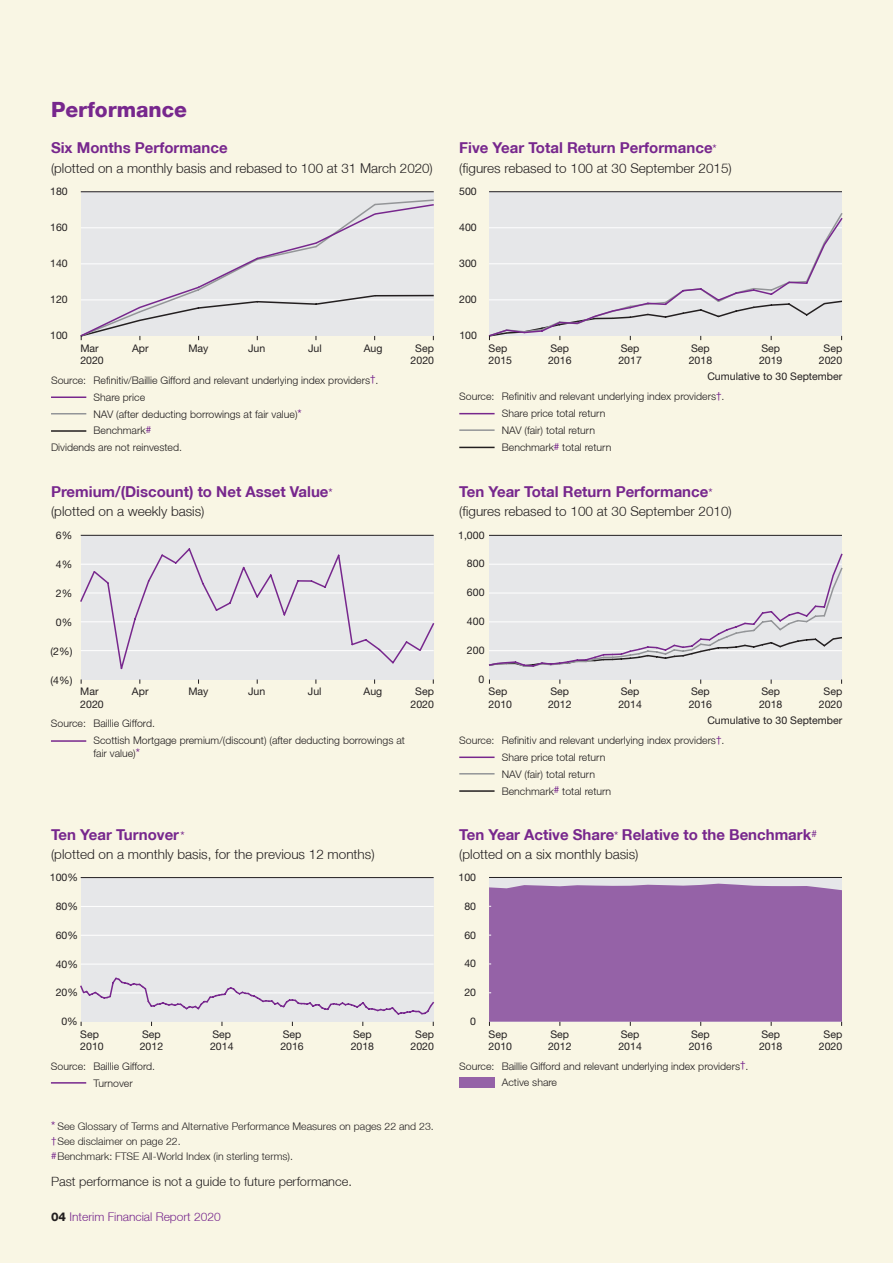
<style>
.page{position:relative;width:893px;height:1263px;background:#f9f6e4}
.page>*{position:absolute;margin:0;border:0;box-sizing:border-box;transform-origin:0 0}
.t1{font:800 21px "Helvetica Neue LT";color:#77278d}
.t2{font:700 15px "Helvetica Neue LT";color:#77278d}
.t3{font:300 13.5px "Helvetica Neue LT";color:#231f20}
.t4{font:300 12.75px "Helvetica Neue LT";color:#231f20}
.t5{font:300 12px "Helvetica Neue LT";color:#77278d}
.t6{font:300 10.5px/16.8px "Helvetica Neue LT";color:#231f20}
.t7{font:10.5px/12.6px "Helvetica Neue";color:#231f20}
.s1{font-weight:400;font-size:12px}
.s2{font-weight:400;font-size:9.75px;color:#77278d}
.s3{font-weight:400;font-size:12px;color:#77278d}
.s4{font-weight:800;color:#231f20}
</style>
<div class="page">
<div style="left:489px;top:877px;width:353px;height:145px;background:#e6e7e9"></div>
<hr style="left:489px;top:877px;width:353px;height:1px;background:#231f20">
<div style="left:459px;top:1077px;width:36px;height:11px;background:#9562a7"></div>
<div style="left:489px;top:884px;width:353px;height:138px;background:#9562a7"></div>
<div style="left:81px;top:191px;width:353px;height:145px;background:#e6e7e9"></div>
<hr style="left:81px;top:191px;width:353px;height:1px;background:#231f20">
<svg style="left:80px;top:199px;width:354px;height:141px"></svg>
<hr style="left:51px;top:396px;width:35px;height:2px;background:#77278d">
<hr style="left:51px;top:413px;width:35px;height:1px;background:#939598">
<hr style="left:51px;top:430px;width:35px;height:2px;background:#231f20">
<div style="left:489px;top:191px;width:353px;height:145px;background:#e6e7e9"></div>
<hr style="left:489px;top:191px;width:353px;height:1px;background:#231f20">
<svg style="left:488px;top:213px;width:355px;height:127px"></svg>
<hr style="left:459px;top:413px;width:36px;height:1px;background:#77278d">
<hr style="left:459px;top:429px;width:36px;height:2px;background:#939598">
<hr style="left:459px;top:447px;width:36px;height:1px;background:#231f20">
<div style="left:489px;top:535px;width:353px;height:144px;background:#e6e7e9"></div>
<hr style="left:489px;top:535px;width:353px;height:1px;background:#231f20">
<svg style="left:488px;top:553px;width:355px;height:114px"></svg>
<hr style="left:459px;top:756px;width:36px;height:2px;background:#77278d">
<hr style="left:459px;top:773px;width:36px;height:1px;background:#939598">
<hr style="left:459px;top:790px;width:36px;height:2px;background:#231f20">
<div style="left:81px;top:535px;width:353px;height:144px;background:#e6e7e9"></div>
<hr style="left:81px;top:535px;width:353px;height:1px;background:#231f20">
<svg style="left:80px;top:548px;width:355px;height:122px"></svg>
<hr style="left:51px;top:740px;width:35px;height:2px;background:#77278d">
<div style="left:81px;top:877px;width:353px;height:145px;background:#e6e7e9"></div>
<hr style="left:81px;top:964px;width:353px;height:1px;background:#fff">
<hr style="left:81px;top:935px;width:353px;height:1px;background:#fff">
<hr style="left:81px;top:906px;width:353px;height:1px;background:#fff">
<hr style="left:81px;top:877px;width:353px;height:1px;background:#231f20">
<svg style="left:80px;top:977px;width:355px;height:38px"></svg>
<hr style="left:51px;top:1082px;width:35px;height:1px;background:#77278d">
<h1 class="t1" style="left:51px;top:97px;width:138px">Performance</h1>
<h2 class="t2" style="left:51px;top:139px;width:178px">Six Months Performance</h2>
<p class="t3" style="left:51px;top:159px;width:383px">(plotted on a monthly basis and rebased to 100 at 31 March 2020)</p>
<h2 class="t2" style="left:459px;top:139px;width:259px">Five Year Total Return Performance<span class="s1">*</span></h2>
<p class="t3" style="left:459px;top:160px;width:274px">(figures rebased to 100 at 30 September 2015)</p>
<p class="t7" style="left:50px;top:185px;width:19px">180</p>
<p class="t7" style="left:459px;top:185px;width:19px">500</p>
<p class="t7" style="left:50px;top:221px;width:19px">160</p>
<p class="t7" style="left:459px;top:221px;width:19px">400</p>
<p class="t7" style="left:50px;top:257px;width:19px">140</p>
<p class="t7" style="left:459px;top:257px;width:19px">300</p>
<p class="t7" style="left:50px;top:293px;width:19px">120</p>
<p class="t7" style="left:459px;top:293px;width:19px">200</p>
<p class="t7" style="left:50px;top:329px;width:19px">100</p>
<p class="t7" style="left:459px;top:329px;width:19px">100</p>
<p class="t7" style="left:80px;top:342px;width:25px">Mar<br>2020</p>
<p class="t7" style="left:132px;top:342px;width:18px">Apr</p>
<p class="t7" style="left:411px;top:342px;width:25px;text-align:center">Sep<br>2020</p>
<p class="t7" style="left:188px;top:342px;width:22px">May</p>
<p class="t7" style="left:248px;top:342px;width:19px">Jun</p>
<p class="t7" style="left:308px;top:342px;width:15px">Jul</p>
<p class="t7" style="left:364px;top:342px;width:20px">Aug</p>
<p class="t6" style="left:51px;top:371px;width:329px">Source: Refinitiv/Baillie Gifford and relevant underlying index providers<span class="s2">†</span>.</p>
<p class="t6" style="left:94px;top:388px;width:53px">Share price</p>
<p class="t6" style="left:94px;top:405px;width:210px">NAV (after deducting borrowings at fair value)<span class="s3">*</span></p>
<p class="t6" style="left:94px;top:422px;width:59px">Benchmark<span class="s2">#</span></p>
<p class="t6" style="left:51px;top:439px;width:133px">Dividends are not reinvested.</p>
<p class="t7" style="left:819px;top:342px;width:25px;text-align:center">Sep<br>2020</p>
<p class="t7" style="left:548px;top:342px;width:25px">Sep<br>2016</p>
<p class="t7" style="left:618px;top:342px;width:25px">Sep<br>2017</p>
<p class="t7" style="left:689px;top:342px;width:25px">Sep<br>2018</p>
<p class="t7" style="left:759px;top:342px;width:25px">Sep<br>2019</p>
<p class="t6" style="left:502px;top:388px;width:224px;text-indent:-43px">Source: Refinitiv and relevant underlying index providers<span class="s2">†</span>.<br>Share price total return<br>NAV (fair) total return<br>Benchmark<span class="s2">#</span> total return</p>
<p class="t7" style="left:489px;top:342px;width:25px">Sep<br>2015</p>
<p class="t7" style="left:707px;top:370px;width:136px">Cumulative to 30 September</p>
<h2 class="t2" style="left:51px;top:482px;width:283px">Premium/(Discount) to Net Asset Value<span class="s1">*</span></h2>
<p class="t3" style="left:51px;top:503px;width:155px">(plotted on a weekly basis)</p>
<h2 class="t2" style="left:459px;top:482px;width:255px">Ten Year Total Return Performance<span class="s1">*</span></h2>
<p class="t3" style="left:459px;top:503px;width:274px">(figures rebased to 100 at 30 September 2010)</p>
<p class="t7" style="left:56px;top:528px;width:18px">6%</p>
<p class="t7" style="left:56px;top:557px;width:18px">4%</p>
<p class="t7" style="left:56px;top:586px;width:18px">2%</p>
<p class="t7" style="left:56px;top:615px;width:18px">0%</p>
<p class="t7" style="left:458px;top:528px;width:28px">1,000</p>
<p class="t7" style="left:467px;top:557px;width:19px">800</p>
<p class="t7" style="left:467px;top:586px;width:19px">600</p>
<p class="t7" style="left:467px;top:615px;width:19px">400</p>
<p class="t7" style="left:51px;top:644px;width:23px">(2%)</p>
<p class="t7" style="left:467px;top:644px;width:19px">200</p>
<p class="t7" style="left:51px;top:673px;width:23px">(4%)</p>
<p class="t7" style="left:80px;top:685px;width:25px">Mar<br>2020</p>
<p class="t7" style="left:132px;top:685px;width:18px">Apr</p>
<p class="t7" style="left:411px;top:685px;width:25px;text-align:center">Sep<br>2020</p>
<p class="t7" style="left:188px;top:685px;width:22px">May</p>
<p class="t7" style="left:248px;top:685px;width:19px">Jun</p>
<p class="t7" style="left:308px;top:685px;width:15px">Jul</p>
<p class="t7" style="left:364px;top:685px;width:20px">Aug</p>
<p class="t6" style="left:93px;top:715px;width:313px;text-indent:-43px">Source: Baillie Gifford.<br>Scottish Mortgage premium/(discount) (after deducting borrowings at</p>
<p class="t6" style="left:93px;top:744px;width:48px">fair value)<span class="s3">*</span></p>
<p class="t7" style="left:479px;top:673px;width:7px">0</p>
<p class="t7" style="left:819px;top:685px;width:25px;text-align:center">Sep<br>2020</p>
<p class="t7" style="left:548px;top:685px;width:25px">Sep<br>2012</p>
<p class="t7" style="left:618px;top:685px;width:25px">Sep<br>2014</p>
<p class="t7" style="left:689px;top:685px;width:25px">Sep<br>2016</p>
<p class="t7" style="left:759px;top:685px;width:25px">Sep<br>2018</p>
<p class="t6" style="left:502px;top:732px;width:224px;text-indent:-43px">Source: Refinitiv and relevant underlying index providers<span class="s2">†</span>.<br>Share price total return<br>NAV (fair) total return<br>Benchmark<span class="s2">#</span> total return</p>
<p class="t7" style="left:489px;top:685px;width:25px">Sep<br>2010</p>
<p class="t7" style="left:707px;top:714px;width:136px">Cumulative to 30 September</p>
<h2 class="t2" style="left:51px;top:825px;width:135px">Ten Year Turnover<span class="s1">*</span></h2>
<p class="t3" style="left:51px;top:846px;width:325px">(plotted on a monthly basis, for the previous 12 months)</p>
<h2 class="t2" style="left:459px;top:825px;width:359px">Ten Year Active Share<span class="s1">*</span> Relative to the Benchmark<sup>#</sup></h2>
<p class="t3" style="left:459px;top:846px;width:181px">(plotted on a six monthly basis)</p>
<p class="t7" style="left:50px;top:870px;width:30px">100%</p>
<p class="t7" style="left:56px;top:899px;width:24px">80%</p>
<p class="t7" style="left:459px;top:870px;width:19px">100</p>
<p class="t7" style="left:464px;top:899px;width:13px">80</p>
<p class="t7" style="left:56px;top:928px;width:24px">60%</p>
<p class="t7" style="left:464px;top:928px;width:13px">60</p>
<p class="t7" style="left:56px;top:957px;width:24px">40%</p>
<p class="t7" style="left:464px;top:957px;width:13px">40</p>
<p class="t7" style="left:56px;top:986px;width:24px">20%</p>
<p class="t7" style="left:464px;top:986px;width:13px">20</p>
<p class="t7" style="left:61px;top:1015px;width:18px">0%</p>
<p class="t7" style="left:470px;top:1015px;width:7px">0</p>
<p class="t7" style="left:80px;top:1027px;width:25px">Sep<br>2010</p>
<p class="t7" style="left:140px;top:1027px;width:25px">Sep<br>2012</p>
<p class="t7" style="left:210px;top:1027px;width:25px">Sep<br>2014</p>
<p class="t7" style="left:280px;top:1027px;width:25px">Sep<br>2016</p>
<p class="t7" style="left:351px;top:1027px;width:25px">Sep<br>2018</p>
<p class="t6" style="left:93px;top:1057px;width:63px;text-indent:-43px">Source: Baillie Gifford.<br>Turnover</p>
<p class="t7" style="left:410px;top:1027px;width:25px;text-align:center">Sep<br>2020</p>
<p class="t7" style="left:489px;top:1027px;width:25px">Sep<br>2010</p>
<p class="t7" style="left:548px;top:1027px;width:25px">Sep<br>2012</p>
<p class="t7" style="left:618px;top:1027px;width:25px">Sep<br>2014</p>
<p class="t7" style="left:689px;top:1027px;width:25px">Sep<br>2016</p>
<p class="t7" style="left:759px;top:1027px;width:25px">Sep<br>2018</p>
<p class="t6" style="left:502px;top:1057px;width:248px;text-indent:-43px">Source: Baillie Gifford and relevant underlying index providers<span class="s2">†</span>.<br>Active share</p>
<p class="t7" style="left:819px;top:1027px;width:25px;text-align:center">Sep<br>2020</p>
<p class="t6" style="left:51px;top:1119px;width:384px;line-height:14.9px"><span class="s3">*</span> See Glossary of Terms and Alternative Performance Measures on pages 22 and 23. <span class="s2">†</span>See disclaimer on page 22.<br><span class="s2">#</span>Benchmark: FTSE All-World Index (in sterling terms).</p>
<p class="t4" style="left:51px;top:1174px;width:302px">Past performance is not a guide to future performance.</p>
<p class="t5" style="left:51px;top:1209px;width:171px"><span class="s4">04</span> Interim Financial Report 2020</p>
</div>
